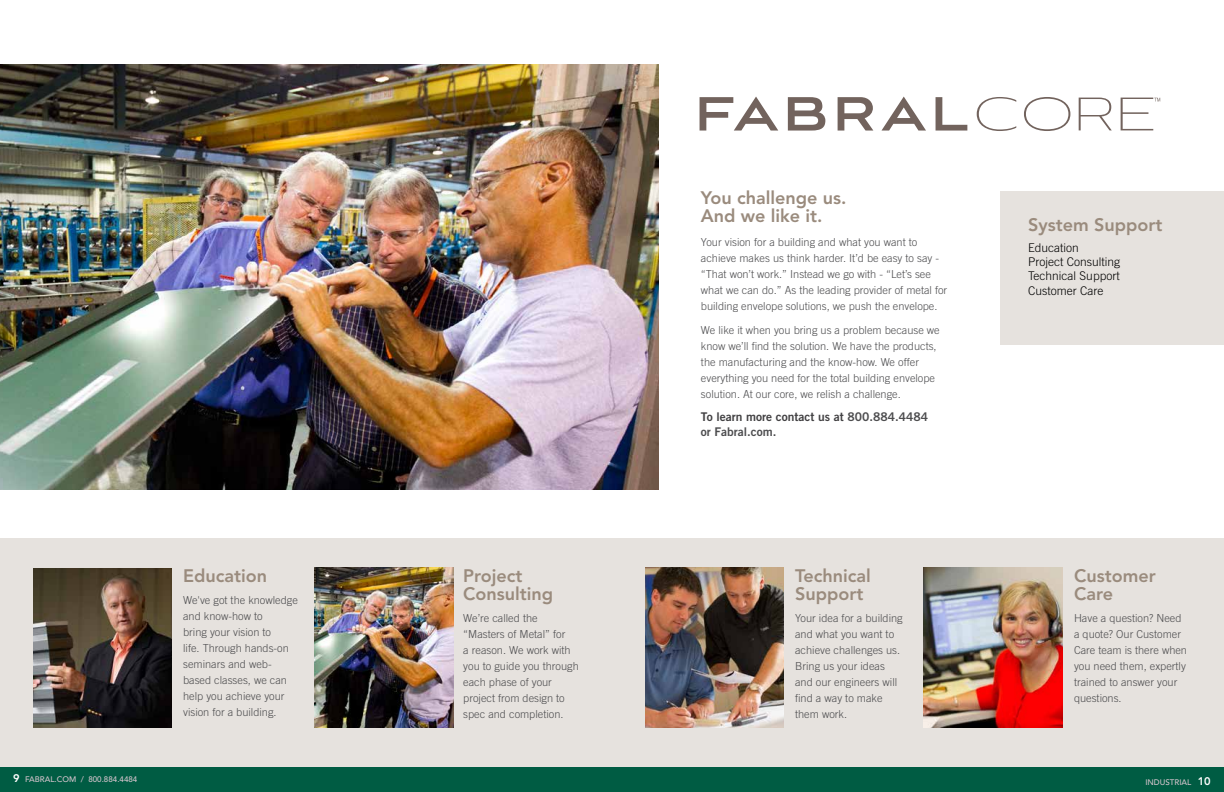
<style>
.page{position:relative;width:1224px;height:792px;background:#fff}
.page>*{position:absolute;margin:0;border:0;box-sizing:border-box;transform-origin:0 0}
.t1{font:800 18px/18px "Avenir LT Std";color:#9a8b7d}
.t2{font:300 12px/14.4px "Trade Gothic LT Std";color:#000}
.t3{font:12px/15px "Trade Gothic LT Std Bd 2";color:#4d4d4f}
.t4{font:300 11px/16px "Trade Gothic LT Std";color:#4d4d4f}
.t5{font:500 8px "Avenir LT Std";color:#d4c4cc}
.s1{color:#414042}
.s2{font-weight:800;font-size:11px;color:#fff}
</style>
<div class="page">
<div style="left:0;top:538px;width:1224px;height:229px;background:#e6e2de"></div>
<img style="left:923px;top:568px;width:139px;height:159px">
<div style="left:1000px;top:191px;width:224px;height:154px;background:#e6e2de"></div>
<svg style="left:700px;top:97px;width:78px;height:34px"></svg>
<svg style="left:788px;top:97px;width:37px;height:34px"></svg>
<svg style="left:838px;top:97px;width:35px;height:34px"></svg>
<svg style="left:882px;top:97px;width:44px;height:34px"></svg>
<svg style="left:936px;top:97px;width:31px;height:34px"></svg>
<svg style="left:977px;top:97px;width:39px;height:34px"></svg>
<svg style="left:1024px;top:97px;width:46px;height:34px"></svg>
<svg style="left:1079px;top:98px;width:33px;height:32px"></svg>
<svg style="left:1121px;top:98px;width:39px;height:32px"></svg>
<img style="left:645px;top:568px;width:138px;height:160px">
<img style="left:33px;top:569px;width:138px;height:159px">
<img style="left:0;top:65px;width:659px;height:425px">
<img style="left:314px;top:568px;width:139px;height:159px">
<div style="left:0;top:767px;width:1224px;height:25px;background:#005c43"></div>
<h1 class="t1" style="left:183px;top:567px;width:86px">Education</h1>
<p class="t4" style="left:183px;top:592px;width:116px">We've got the knowledge and know-how to<br>bring your vision to<br>life. Through hands-on seminars and web&shy;based classes, we can help you achieve your vision for a building.</p>
<h1 class="t1" style="left:463px;top:567px;width:91px">Project<br>Consulting</h1>
<p class="t4" style="left:463px;top:610px;width:117px">We’re called the “Masters of Metal” for<br>a reason. We work with you to guide you through each phase of your project from design to spec and completion.</p>
<h1 class="t1" style="left:701px;top:189px;width:147px">You challenge us.<br>And we like it.</h1>
<p class="t4" style="left:701px;top:234px;width:248px">Your vision for a building and what you want to achieve makes us think harder. It’d be easy to say - “That won’t work.” Instead we go with - “Let’s see what we can do.” As the leading provider of metal for building envelope solutions, we push the envelope.</p>
<p class="t4" style="left:701px;top:322px;width:240px">We like it when you bring us a problem because we know we’ll find the solution. We have the products, the manufacturing and the know-how. We offer everything you need for the total building envelope solution. At our core, we relish a challenge.</p>
<p class="t3" style="left:701px;top:409px;width:229px"><span class="s1">To learn more contact us at</span> 800.884.4484 or Fabral.com.</p>
<h1 class="t1" style="left:795px;top:566px;width:77px">Technical<br>Support</h1>
<p class="t4" style="left:795px;top:610px;width:109px">Your idea for a building and what you want to achieve challenges us.<br>Bring us your ideas and our engineers will find a way to make them work.</p>
<h1 class="t1" style="left:1028px;top:216px;width:136px">System Support</h1>
<p class="t2" style="left:1028px;top:240px;width:94px">Education<br>Project Consulting<br>Technical Support<br>Customer Care</p>
<h1 class="t1" style="left:1074px;top:567px;width:83px">Customer<br>Care</h1>
<p class="t4" style="left:1074px;top:610px;width:115px">Have a question? Need a quote? Our Customer<br>Care team is there when you need them, expertly trained to answer your questions.</p>
<p class="t5" style="left:13px;top:774px;width:126px"><span class="s2">9</span> FABRAL.COM / 800.884.4484</p>
<p class="t5" style="left:1145px;top:778px;width:67px">INDUSTRIAL <span class="s2">10</span></p>
</div>
